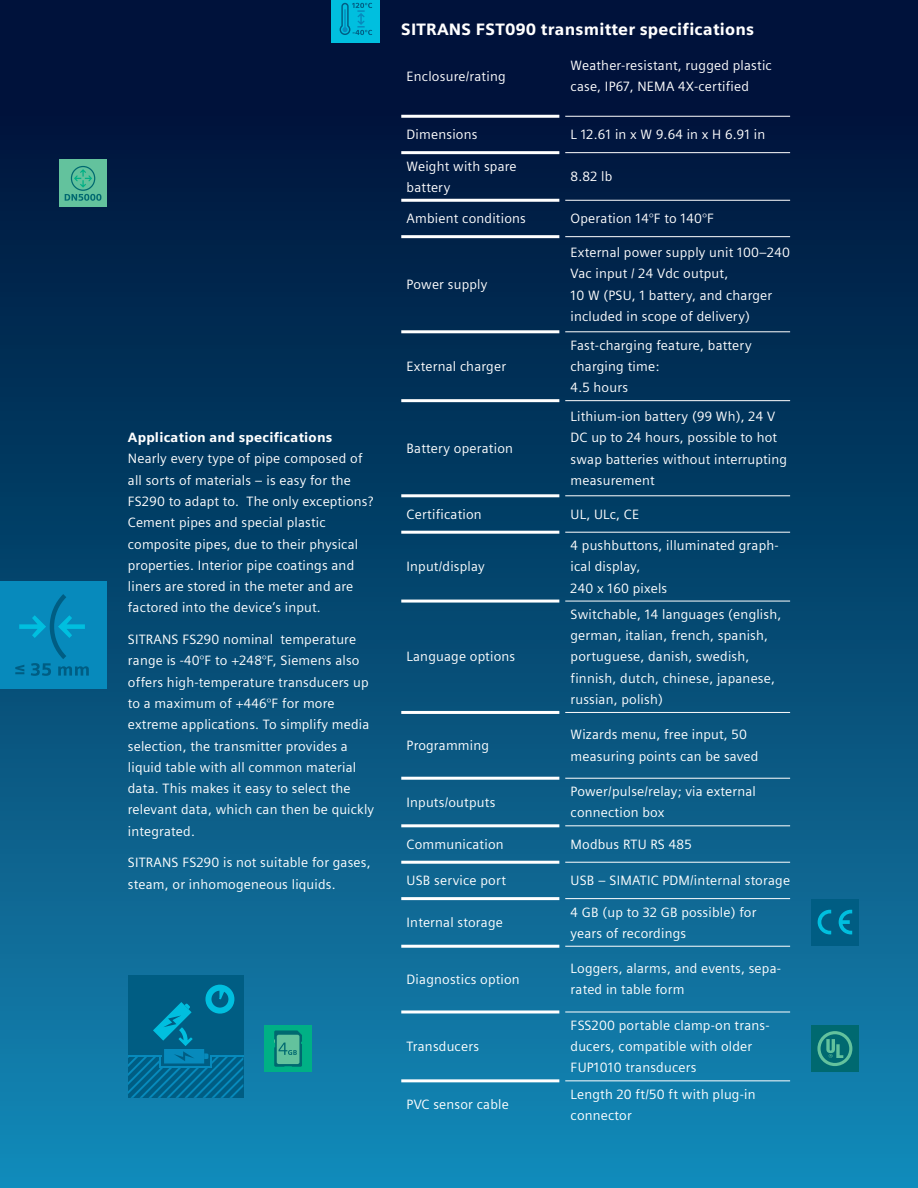
<style>
.page{position:relative;width:918px;height:1188px;background:#fff}
.page>*{position:absolute;margin:0;border:0;box-sizing:border-box;transform-origin:0 0}
.t1{font:900 16.5px "Siemens Sans";letter-spacing:.015em;color:#fff}
.t2{font:13.5px/21.3px "Siemens Sans";letter-spacing:.015em;color:#fff}
.t3{font:900 13.5px "Siemens Sans";letter-spacing:.015em;color:#fff}
</style>
<div class="page">
<div style="left:0;top:0;width:918px;height:1188px;background:linear-gradient(to bottom,#00082e,#1288b5)"></div>
<div style="left:0;top:581px;width:107px;height:108px;background:#078abc"></div>
<svg style="left:15px;top:594px;width:74px;height:82px"></svg>
<div style="left:332px;top:0;width:48px;height:43px;background:#00bfdf"></div>
<svg style="left:340px;top:3px;width:32px;height:32px"></svg>
<div style="left:265px;top:1025px;width:47px;height:47px;background:#00b085"></div>
<svg style="left:274px;top:1030px;width:28px;height:37px"></svg>
<div style="left:811px;top:899px;width:47px;height:46px;background:#005d83"></div>
<svg style="left:818px;top:910px;width:13px;height:24px"></svg>
<svg style="left:839px;top:910px;width:13px;height:24px"></svg>
<div style="left:811px;top:1025px;width:47px;height:47px;background:#006970"></div>
<svg style="left:817px;top:1031px;width:35px;height:35px"></svg>
<div style="left:60px;top:160px;width:47px;height:47px;background:#63c29d"></div>
<svg style="left:65px;top:166px;width:36px;height:35px"></svg>
<div style="left:128px;top:976px;width:115px;height:122px;background:#005d83"></div>
<svg style="left:128px;top:985px;width:115px;height:113px"></svg>
<hr style="left:565px;top:152px;width:225px;height:1px;background:#fff">
<hr style="left:565px;top:200px;width:225px;height:1px;background:#fff">
<hr style="left:565px;top:236px;width:225px;height:1px;background:#fff">
<hr style="left:565px;top:331px;width:225px;height:1px;background:#fff">
<hr style="left:565px;top:532px;width:225px;height:1px;background:#fff">
<hr style="left:565px;top:601px;width:225px;height:1px;background:#fff">
<hr style="left:565px;top:712px;width:225px;height:1px;background:#fff">
<hr style="left:565px;top:825px;width:225px;height:1px;background:#fff">
<hr style="left:565px;top:862px;width:225px;height:1px;background:#fff">
<hr style="left:565px;top:898px;width:225px;height:1px;background:#fff">
<hr style="left:565px;top:1012px;width:225px;height:1px;background:#fff">
<hr style="left:565px;top:116px;width:225px;height:1px;background:#fff">
<hr style="left:565px;top:495px;width:225px;height:1px;background:#fff">
<hr style="left:565px;top:778px;width:225px;height:1px;background:#fff">
<hr style="left:565px;top:946px;width:225px;height:1px;background:#fff">
<hr style="left:565px;top:1080px;width:225px;height:1px;background:#fff">
<hr style="left:401px;top:115px;width:158px;height:3px;background:#fff">
<hr style="left:401px;top:151px;width:158px;height:3px;background:#fff">
<hr style="left:401px;top:199px;width:158px;height:3px;background:#fff">
<hr style="left:401px;top:235px;width:158px;height:3px;background:#fff">
<hr style="left:401px;top:330px;width:158px;height:3px;background:#fff">
<hr style="left:401px;top:494px;width:158px;height:3px;background:#fff">
<hr style="left:401px;top:531px;width:158px;height:3px;background:#fff">
<hr style="left:401px;top:600px;width:158px;height:3px;background:#fff">
<hr style="left:401px;top:711px;width:158px;height:3px;background:#fff">
<hr style="left:401px;top:777px;width:158px;height:3px;background:#fff">
<hr style="left:401px;top:824px;width:158px;height:3px;background:#fff">
<hr style="left:401px;top:861px;width:158px;height:3px;background:#fff">
<hr style="left:401px;top:897px;width:158px;height:3px;background:#fff">
<hr style="left:401px;top:945px;width:158px;height:3px;background:#fff">
<hr style="left:401px;top:1010px;width:158px;height:3px;background:#fff">
<hr style="left:401px;top:1079px;width:158px;height:3px;background:#fff">
<hr style="left:401px;top:399px;width:158px;height:3px;background:#fff">
<hr style="left:565px;top:400px;width:225px;height:1px;background:#fff">
<p class="t3" style="left:128px;top:430px;width:206px">Application and specifications</p>
<p class="t2" style="left:128px;top:448px;width:247px">Nearly every type of pipe composed of all sorts of materials – is easy for the FS290 to adapt to. The only exceptions?<br>Cement pipes and special plastic composite pipes, due to their physical properties. Interior pipe coatings and liners are stored in the meter and are factored into the device’s input.</p>
<p class="t2" style="left:128px;top:629px;width:248px">SITRANS FS290 nominal temperature range is -40°F to +248°F, Siemens also offers high-temperature transducers up to a maximum of +446°F for more extreme applications. To simplify media selection, the transmitter provides a liquid table with all common material data. This makes it easy to select the relevant data, which can then be quickly integrated.</p>
<p class="t2" style="left:128px;top:852px;width:244px">SITRANS FS290 is not suitable for gases, steam, or inhomogeneous liquids.</p>
<p class="t1" style="left:401px;top:20px;width:354px">SITRANS FST090 transmitter specifications</p>
<p class="t2" style="left:407px;top:66px;width:101px">Enclosure/rating</p>
<p class="t2" style="left:571px;top:55px;width:203px">Weather-resistant, rugged plastic case, IP67, NEMA 4X-certified</p>
<p class="t2" style="left:407px;top:124px;width:72px">Dimensions</p>
<p class="t2" style="left:571px;top:124px;width:196px">L 12.61 in x W 9.64 in x H 6.91 in</p>
<p class="t2" style="left:407px;top:155px;width:112px">Weight with spare battery</p>
<p class="t2" style="left:571px;top:166px;width:43px">8.82 lb</p>
<p class="t2" style="left:407px;top:208px;width:121px">Ambient conditions</p>
<p class="t2" style="left:571px;top:208px;width:145px">Operation 14°F to 140°F</p>
<p class="t2" style="left:407px;top:274px;width:82px">Power supply</p>
<p class="t2" style="left:407px;top:356px;width:101px">External charger</p>
<p class="t2" style="left:407px;top:438px;width:108px">Battery operation</p>
<p class="t2" style="left:571px;top:242px;width:221px">External power supply unit 100–240<br>Vac input / 24 Vdc output,<br>10 W (PSU, 1 battery, and charger included in scope of delivery)</p>
<p class="t2" style="left:571px;top:334px;width:183px">Fast-charging feature, battery charging time:<br>4.5 hours</p>
<p class="t2" style="left:571px;top:406px;width:218px">Lithium-ion battery (99 Wh), 24 V<br>DC up to 24 hours, possible to hot swap batteries without interrupting measurement</p>
<p class="t2" style="left:407px;top:503px;width:77px">Certification</p>
<p class="t2" style="left:571px;top:503px;width:70px">UL, ULc, CE</p>
<p class="t2" style="left:407px;top:556px;width:80px">Input/display</p>
<p class="t2" style="left:407px;top:646px;width:110px">Language options</p>
<p class="t2" style="left:571px;top:535px;width:210px">4 pushbuttons, illuminated graph&shy;ical display,<br>240 x 160 pixels</p>
<p class="t2" style="left:571px;top:604px;width:212px">Switchable, 14 languages (english, german, italian, french, spanish, portuguese, danish, swedish, finnish, dutch, chinese, japanese, russian, polish)</p>
<p class="t2" style="left:407px;top:735px;width:84px">Programming</p>
<p class="t2" style="left:571px;top:724px;width:189px">Wizards menu, free input, 50 measuring points can be saved</p>
<p class="t2" style="left:407px;top:792px;width:90px">Inputs/outputs</p>
<p class="t2" style="left:571px;top:781px;width:187px">Power/pulse/relay; via external connection box</p>
<p class="t2" style="left:407px;top:834px;width:99px">Communication</p>
<p class="t2" style="left:571px;top:834px;width:123px">Modbus RTU RS 485</p>
<p class="t2" style="left:407px;top:870px;width:101px">USB service port</p>
<p class="t2" style="left:571px;top:870px;width:221px">USB – SIMATIC PDM/internal storage</p>
<p class="t2" style="left:407px;top:912px;width:98px">Internal storage</p>
<p class="t2" style="left:571px;top:901px;width:187px">4 GB (up to 32 GB possible) for years of recordings</p>
<p class="t2" style="left:407px;top:969px;width:115px">Diagnostics option</p>
<p class="t2" style="left:571px;top:958px;width:212px">Loggers, alarms, and events, sepa&shy;rated in table form</p>
<p class="t2" style="left:407px;top:1036px;width:74px">Transducers</p>
<p class="t2" style="left:571px;top:1015px;width:201px">FSS200 portable clamp-on trans&shy;ducers, compatible with older<br>FUP1010 transducers</p>
<p class="t2" style="left:407px;top:1094px;width:104px">PVC sensor cable</p>
<p class="t2" style="left:571px;top:1084px;width:187px">Length 20 ft/50 ft with plug-in connector</p>
</div>
